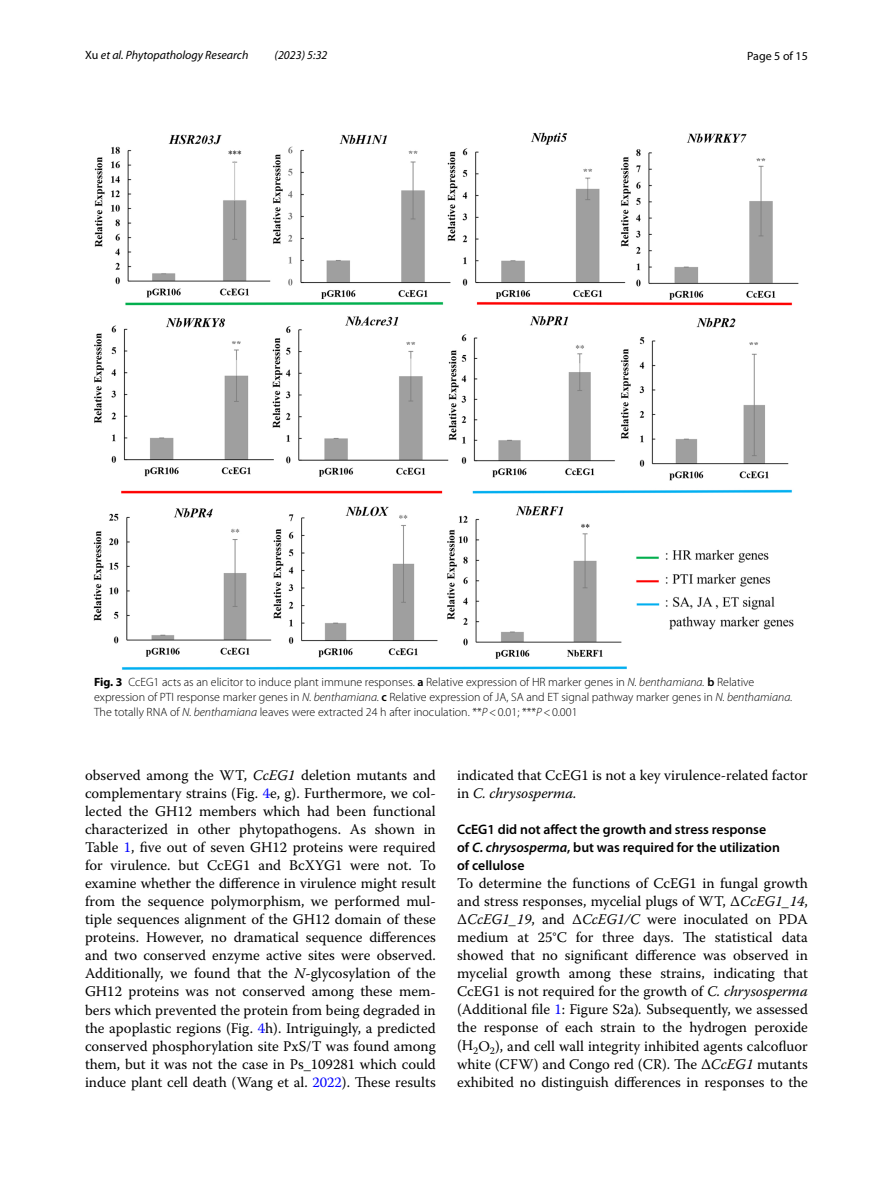
<style>
.page{position:relative;width:893px;height:1187px;background:#fff}
.page>*{position:absolute;margin:0;border:0;box-sizing:border-box;transform-origin:0 0}
.t1{font:14.7px/18px "Warnock Pro";color:#000;text-align:justify}
.t2{font:600 13.8px/18px "Myriad Pro";color:#000}
.t3{font:300 12px/15px "Myriad Pro";color:#000}
.t4{font:italic 12px "Myriad Pro";color:#000}
.t5{font:12px "Myriad Pro";color:#000}
.s1{font-style:normal}
.s2{font-weight:700}
.s3{font-weight:600}
.s4{font-style:italic}
.s5{color:#00f}
</style>
<div class="page">
<img style="left:94px;top:133px;width:705px;height:537px">
<p class="t4" style="left:85px;top:48px;width:165px"><span class="s1">Xu</span> et al. Phytopathology Research</p>
<p class="t4" style="left:275px;top:48px;width:54px">(2023) 5:32</p>
<p class="t5" style="left:747px;top:48px;width:62px">Page 5 of 15</p>
<p class="t3" style="left:94px;top:675px;width:700px"><span class="s2">Fig. 3</span> CcEG1 acts as an elicitor to induce plant immune responses. <span class="s3">a</span> Relative expression of HR marker genes in <span class="s4">N. benthamiana.</span> <span class="s3">b</span> Relative expression of PTI response marker genes in <span class="s4">N. benthamiana.</span> <span class="s3">c</span> Relative expression of JA, SA and ET signal pathway marker genes in <span class="s4">N. benthamiana.<br></span>The totally RNA of <span class="s4">N. benthamiana</span> leaves were extracted 24 h after inoculation. **<span class="s4">P</span>&lt;0.01; ***<span class="s4">P</span>&lt;0.001</p>
<p class="t1" style="left:85px;top:766px;width:352px">observed among the WT, <span class="s4">CcEG1</span> deletion mutants and complementary strains (Fig. <span class="s5">4</span>e, g). Furthermore, we col&shy;lected the GH12 members which had been functional characterized in other phytopathogens. As shown in Table <span class="s5">1</span>, five out of seven GH12 proteins were required for virulence. but CcEG1 and BcXYG1 were not. To examine whether the difference in virulence might result from the sequence polymorphism, we performed mul&shy;tiple sequences alignment of the GH12 domain of these proteins. However, no dramatical sequence differences and two conserved enzyme active sites were observed.<br>Additionally, we found that the <span class="s4">N</span>-glycosylation of the GH12 proteins was not conserved among these mem&shy;bers which prevented the protein from being degraded in the apoplastic regions (Fig. <span class="s5">4</span>h). Intriguingly, a predicted conserved phosphorylation site PxS/T was found among them, but it was not the case in Ps_109281 which could induce plant cell death (Wang et al. <span class="s5">2022</span>). These results</p>
<p class="t1" style="left:457px;top:766px;width:352px">indicated that CcEG1 is not a key virulence-related factor in <span class="s4">C. chrysosperma.</span></p>
<p class="t2" style="left:457px;top:820px;width:324px">CcEG1 did not affect the growth and stress response of <span class="s4">C. chrysosperma</span>, but was required for the utilization of cellulose</p>
<p class="t1" style="left:457px;top:874px;width:352px">To determine the functions of CcEG1 in fungal growth and stress responses, mycelial plugs of WT, Δ<span class="s4">CcEG1_14</span>, Δ<span class="s4">CcEG1_19</span>, and Δ<span class="s4">CcEG1/C</span> were inoculated on PDA medium at 25°C for three days. The statistical data showed that no significant difference was observed in mycelial growth among these strains, indicating that CcEG1 is not required for the growth of <span class="s4">C. chrysosperma </span>(Additional file <span class="s5">1</span>: Figure S2a)<span class="s4">.</span> Subsequently, we assessed the response of each strain to the hydrogen peroxide (H<sub>2</sub>O<sub>2</sub>), and cell wall integrity inhibited agents calcofluor white (CFW) and Congo red (CR). The Δ<span class="s4">CcEG1</span> mutants exhibited no distinguish differences in responses to the</p>
</div>
